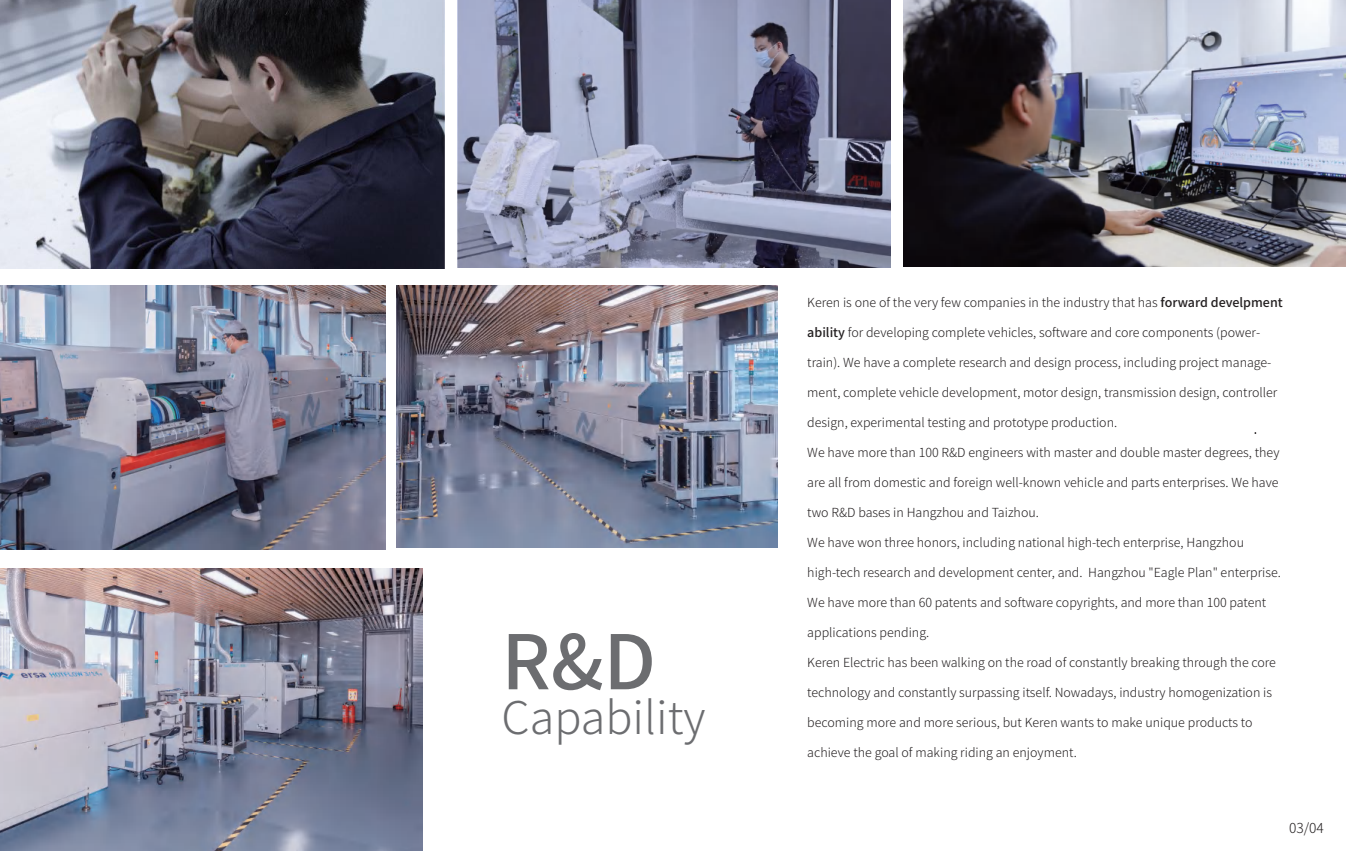
<style>
.page{position:relative;width:1347px;height:851px;background:#fff}
.page>*{position:absolute;margin:0;border:0;box-sizing:border-box;transform-origin:0 0}
.t1{font:500 75px "Source Han Sans CN";color:#6c6d70}
.t2{font:300 45px "Source Han Sans CN";color:#6c6d70}
.t3{font:300 13.75px "Source Han Sans CN";color:#231f20}
.t4{font:300 12.5px "Source Han Sans CN";color:#231f20}
.s1{font-weight:500}
</style>
<div class="page">
<img style="left:0;top:0;width:445px;height:268px">
<img style="left:457px;top:0;width:433px;height:267px">
<img style="left:903px;top:0;width:442px;height:266px">
<img style="left:0;top:286px;width:385px;height:263px">
<img style="left:397px;top:286px;width:380px;height:261px">
<img style="left:0;top:568px;width:422px;height:282px">
<h1 class="t1" style="left:501px;top:619px;width:156px">R&amp;D</h1>
<h2 class="t2" style="left:501px;top:692px;width:206px">Capability</h2>
<p class="t4" style="left:807px;top:295px;width:477px">Keren is one of the very few companies in the industry that has <span class="s1">forward develpment</span></p>
<p class="t4" style="left:807px;top:325px;width:454px"><span class="s1">ability</span> for developing complete vehicles, software and core components (power-</p>
<p class="t4" style="left:807px;top:355px;width:465px">train). We have a complete research and design process, including project manage-</p>
<p class="t4" style="left:807px;top:385px;width:471px">ment, complete vehicle development, motor design, transmission design, controller</p>
<p class="t4" style="left:807px;top:415px;width:311px">design, experimental testing and prototype production.</p>
<p class="t4" style="left:807px;top:445px;width:474px">We have more than 100 R&amp;D engineers with master and double master degrees, they</p>
<p class="t4" style="left:807px;top:475px;width:473px">are all from domestic and foreign well-known vehicle and parts enterprises. We have</p>
<p class="t4" style="left:807px;top:505px;width:233px">two R&amp;D bases in Hangzhou and Taizhou.</p>
<p class="t4" style="left:807px;top:535px;width:438px">We have won three honors, including national high-tech enterprise, Hangzhou</p>
<p class="t4" style="left:807px;top:565px;width:475px">high-tech research and development center, and. Hangzhou "Eagle Plan" enterprise.</p>
<p class="t4" style="left:807px;top:595px;width:460px">We have more than 60 patents and software copyrights, and more than 100 patent</p>
<p class="t4" style="left:807px;top:625px;width:123px">applications pending.</p>
<p class="t4" style="left:807px;top:655px;width:470px">Keren Electric has been walking on the road of constantly breaking through the core</p>
<p class="t4" style="left:807px;top:685px;width:466px">technology and constantly surpassing itself. Nowadays, industry homogenization is</p>
<p class="t4" style="left:807px;top:715px;width:447px">becoming more and more serious, but Keren wants to make unique products to</p>
<p class="t4" style="left:807px;top:745px;width:271px">achieve the goal of making riding an enjoyment.</p>
<p class="t3" style="left:1289px;top:820px;width:36px">03/04</p>
</div>
